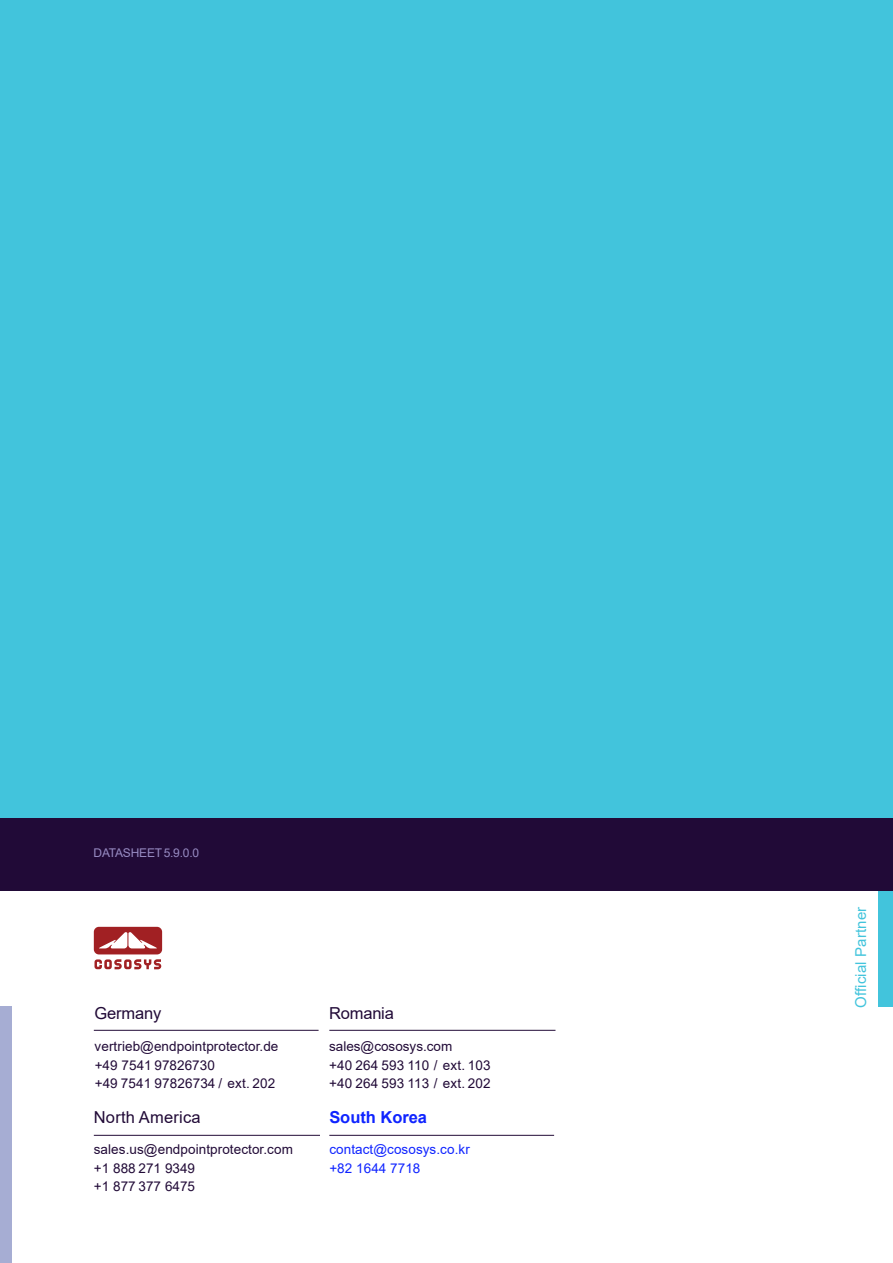
<style>
.page{position:relative;width:893px;height:1263px;background:#fff}
.page>*{position:absolute;margin:0;border:0;box-sizing:border-box;transform-origin:0 0}
.t1{font:16.5px "Arial";letter-spacing:-.015em;color:#210a37}
.t2{font:16.5px "Arial";letter-spacing:.015em;color:#210a37}
.t3{font:700 16.5px "Arial";color:#0f24ff}
.t4{font:15px "Arial";letter-spacing:.01em;color:#42c4dc}
.t5{font:13.5px/17.7px "Arial";letter-spacing:.005em;color:#210a37}
.t6{font:13.5px/18.9px "Arial";letter-spacing:.005em;color:#0f24ff}
.t7{font:12px "Arial";letter-spacing:-.02em;color:#978bc2}
</style>
<div class="page">
<div style="left:0;top:0;width:893px;height:819px;background:#42c4dc"></div>
<div style="left:0;top:819px;width:893px;height:72px;background:#210a37"></div>
<div style="left:878px;top:891px;width:15px;height:115px;background:#42c4dc"></div>
<svg style="left:94px;top:927px;width:68px;height:42px"></svg>
<hr style="left:94px;top:1030px;width:225px;height:1px;background:#220b37">
<hr style="left:329px;top:1135px;width:225px;height:1px;background:#220b37">
<hr style="left:329px;top:1030px;width:226px;height:1px;background:#220b37">
<hr style="left:94px;top:1135px;width:226px;height:1px;background:#220b37">
<p class="t7" style="left:94px;top:848px;width:107px">DATASHEET5.9.0.0</p>
<p class="t1" style="left:95px;top:1006px;width:68px">Germany</p>
<p class="t1" style="left:329px;top:1007px;width:66px">Romania</p>
<p class="t5" style="left:95px;top:1039px;width:185px">vertrieb@endpointprotector.de</p>
<p class="t5" style="left:329px;top:1039px;width:125px">sales@cososys.com</p>
<p class="t5" style="left:95px;top:1058px;width:182px">+49 7541 97826730<br>+49 7541 97826734 / ext. 202</p>
<p class="t2" style="left:94px;top:1111px;width:108px">North America</p>
<p class="t5" style="left:94px;top:1142px;width:201px">sales.us@endpointprotector.com</p>
<p class="t5" style="left:94px;top:1161px;width:103px">+1 888 271 9349</p>
<p class="t5" style="left:94px;top:1178px;width:103px">+1 877 377 6475</p>
<p class="t5" style="left:329px;top:1058px;width:163px">+40 264 593 110 / ext. 103 +40 264 593 113 / ext. 202</p>
<p class="t3" style="left:329px;top:1111px;width:99px">South Korea</p>
<p class="t6" style="left:329px;top:1141px;width:142px">contact@cososys.co.kr +82 1644 7718</p>
<p class="t4" style="left:855px;top:1008px;width:102px;rotate:-90deg">Official Partner</p>
</div>
